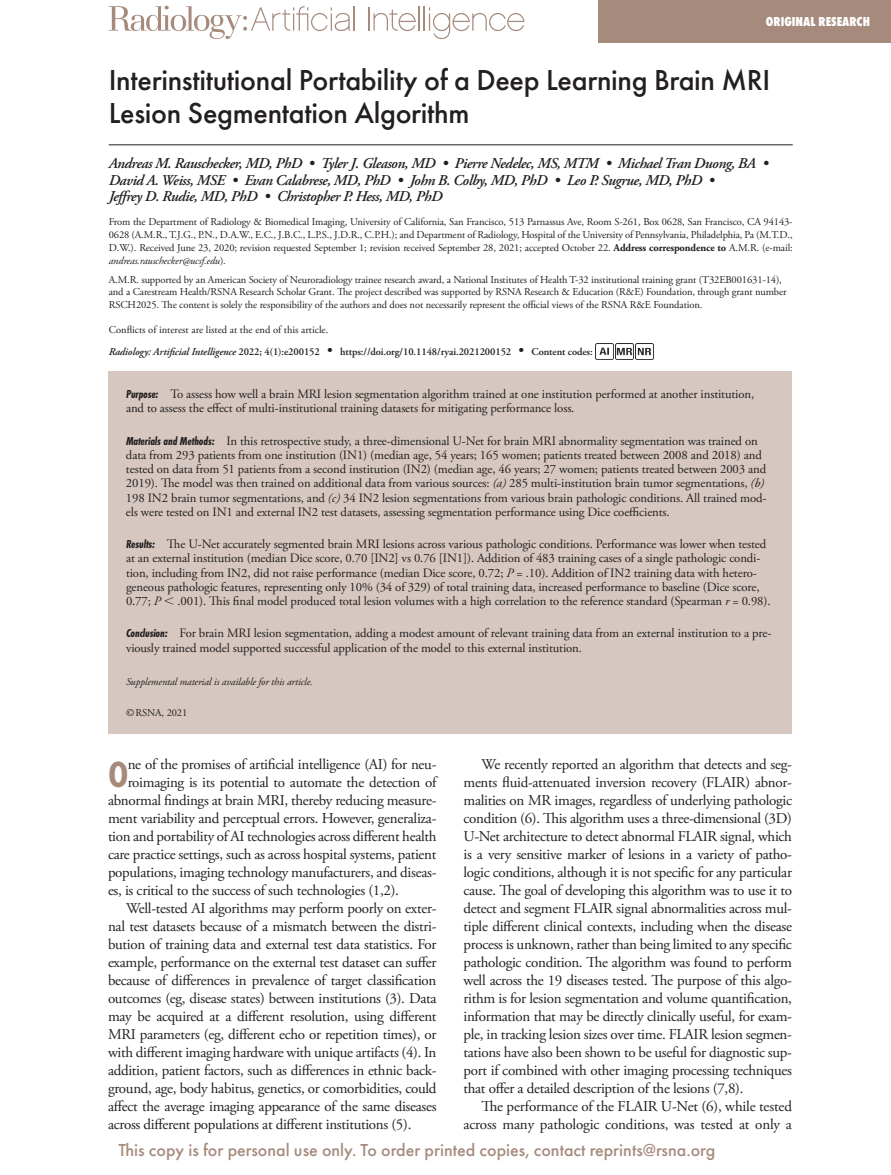
<style>
.page{position:relative;width:891px;height:1175px;background:#fff}
.page>*{position:absolute;margin:0;border:0;box-sizing:border-box;transform-origin:0 0}
.t1{font:700 37.8px "Futura PT Cond";color:#a68b7d}
.t2{font:500 30px/33px "Futura PT";letter-spacing:-.01em;color:#231f20}
.t3{font:500 18px "Futura PT";color:#a68b7d}
.t4{font:15px/18px "Adobe Garamond Pro";letter-spacing:-.02em;color:#231f20;text-align:justify}
.t5{font:italic 600 15px/16.5px "Adobe Garamond Pro";letter-spacing:-.03em;color:#231f20}
.t6{font:800 13.5px "Futura PT Cond";color:#fff}
.t7{font:12.75px/14.2px "Adobe Garamond Pro";letter-spacing:-.01em;color:#231f20}
.t8{font:10.5px/12.8px "Adobe Garamond Pro";letter-spacing:-.01em;color:#231f20;text-align:justify}
.t9{font:600 10.5px/22.5px "Adobe Garamond Pro";letter-spacing:-.01em;color:#231f20}
.t10{font:italic 10.5px "Adobe Garamond Pro";letter-spacing:-.01em;color:#231f20}
.s1{font-weight:700}
.s2{font-style:italic}
.s3{font-weight:400}
.s4{font-weight:400;font-size:15px}
.s5{font-family:"Futura PT Cond";font-weight:700;font-style:italic;font-size:12px}
.s6{font-family:"Universal Greekwith Math Pi"}
</style>
<div class="page">
<div style="left:599px;top:0;width:292px;height:42px;background:#a68b7d"></div>
<svg style="left:369px;top:7px;width:47px;height:24px"></svg>
<hr style="left:418px;top:6px;width:2px;height:25px;background:#a68b7d">
<svg style="left:424px;top:6px;width:100px;height:33px"></svg>
<svg style="left:109px;top:6px;width:246px;height:33px"></svg>
<div style="left:108px;top:371px;width:684px;height:362px;background:#d6c8c1"></div>
<hr style="left:109px;top:144px;width:684px;height:1px;background:#231f20">
<img style="left:595px;top:343px;width:18px;height:17px">
<img style="left:615px;top:343px;width:18px;height:17px">
<img style="left:636px;top:343px;width:18px;height:17px">
<p class="t6" style="left:766px;top:14px;width:106px">ORIGINAL RESEARCH</p>
<h2 class="t2" style="left:109px;top:64px;width:663px">Interinstitutional Portability of a Deep Learning Brain MRI<br>Lesion Segmentation Algorithm</h2>
<p class="t5" style="left:109px;top:156px;width:661px">Andreas M. Rauschecker, MD, PhD • Tyler J. Gleason, MD • Pierre Nedelec, MS, MTM • Michael Tran Duong, BA •<br>David A. Weiss, MSE • Evan Calabrese, MD, PhD • John B. Colby, MD, PhD • Leo P. Sugrue, MD, PhD •<br>Jeffrey D. Rudie, MD, PhD • Christopher P. Hess, MD, PhD</p>
<p class="t8" style="left:109px;top:216px;width:686px">From the Department of Radiology &amp; Biomedical Imaging, University of California, San Francisco, 513 Parnassus Ave, Room S-261, Box 0628, San Francisco, CA 94143- 0628 (A.M.R., T.J.G., P.N., D.A.W., E.C., J.B.C., L.P.S., J.D.R., C.P.H.); and Department of Radiology, Hospital of the University of Pennsylvania, Philadelphia, Pa (M.T.D., D.W.). Received June 23, 2020; revision requested September 1; revision received September 28, 2021; accepted October 22. <span class="s1">Address correspondence to</span> A.M.R. (e-mail: <span class="s2">andreas.rauschecker@ucsf.edu</span>).</p>
<p class="t8" style="left:109px;top:273px;width:679px;text-align:left">A.M.R. supported by an American Society of Neuroradiology trainee research award, a National Institutes of Health T-32 institutional training grant (T32EB001631-14), and a Carestream Health/RSNA Research Scholar Grant. The project described was supported by RSNA Research &amp; Education (R&amp;E) Foundation, through grant number<br>RSCH2025. The content is solely the responsibility of the authors and does not necessarily represent the official views of the RSNA R&amp;E Foundation.</p>
<p class="t9" style="left:109px;top:318px;width:486px"><span class="s3">Conflicts of interest are listed at the end of this article.<br></span><span class="s2">Radiology: Artificial Intelligence</span> 2022; 4(1):e200152 <span class="s4">•</span> https://doi.org/10.1148/ryai.2021200152 <span class="s4">•</span> Content codes:</p>
<p class="t7" style="left:126px;top:387px;width:630px"><span class="s5">Purpose:</span> To assess how well a brain MRI lesion segmentation algorithm trained at one institution performed at another institution, and to assess the effect of multi-institutional training datasets for mitigating performance loss.</p>
<p class="t7" style="left:126px;top:434px;width:642px"><span class="s5">Materials and Methods:</span> In this retrospective study, a three-dimensional U-Net for brain MRI abnormality segmentation was trained on data from 293 patients from one institution (IN1) (median age, 54 years; 165 women; patients treated between 2008 and 2018) and tested on data from 51 patients from a second institution (IN2) (median age, 46 years; 27 women; patients treated between 2003 and 2019). The model was then trained on additional data from various sources: <span class="s2">(a)</span> 285 multi-institution brain tumor segmentations, <span class="s2">(b)<br></span>198 IN2 brain tumor segmentations, and <span class="s2">(c)</span> 34 IN2 lesion segmentations from various brain pathologic conditions. All trained mod&shy;els were tested on IN1 and external IN2 test datasets, assessing segmentation performance using Dice coefficients.</p>
<p class="t7" style="left:126px;top:537px;width:646px"><span class="s5">Results:</span> The U-Net accurately segmented brain MRI lesions across various pathologic conditions. Performance was lower when tested at an external institution (median Dice score, 0.70 [IN2] vs 0.76 [IN1]). Addition of 483 training cases of a single pathologic condi&shy;tion, including from IN2, did not raise performance (median Dice score, 0.72; <span class="s2">P</span> = .10). Addition of IN2 training data with hetero&shy;geneous pathologic features, representing only 10% (34 of 329) of total training data, increased performance to baseline (Dice score, 0.77; <span class="s2">P</span> <span class="s6">,</span> .001). This final model produced total lesion volumes with a high correlation to the reference standard (Spearman <span class="s2">r</span> = 0.98).</p>
<p class="t7" style="left:126px;top:627px;width:647px"><span class="s5">Conclusion:</span> For brain MRI lesion segmentation, adding a modest amount of relevant training data from an external institution to a pre&shy;viously trained model supported successful application of the model to this external institution.</p>
<p class="t10" style="left:126px;top:675px;width:188px">Supplemental material is available for this article.</p>
<p class="t8" style="left:126px;top:706px;width:63px">©RSNA, 2021</p>
<h1 class="t1" style="left:108px;top:752px;width:22px">O</h1>
<p class="t4" style="left:128px;top:755px;width:310px">ne of the promises of artificial intelligence (AI) for neu-</p>
<p class="t4" style="left:463px;top:755px;width:330px;text-indent:18px">We recently reported an algorithm that detects and seg&shy;ments fluid-attenuated inversion recovery (FLAIR) abnor&shy;malities on MR images, regardless of underlying pathologic condition (6). This algorithm uses a three-dimensional (3D)<br>U-Net architecture to detect abnormal FLAIR signal, which is a very sensitive marker of lesions in a variety of patho&shy;logic conditions, although it is not specific for any particular cause. The goal of developing this algorithm was to use it to detect and segment FLAIR signal abnormalities across mul&shy;tiple different clinical contexts, including when the disease process is unknown, rather than being limited to any specific pathologic condition. The algorithm was found to perform well across the 19 diseases tested. The purpose of this algo&shy;rithm is for lesion segmentation and volume quantification, information that may be directly clinically useful, for exam&shy;ple, in tracking lesion sizes over time. FLAIR lesion segmen&shy;tations have also been shown to be useful for diagnostic sup&shy;port if combined with other imaging processing techniques that offer a detailed description of the lesions (7,8).</p>
<p class="t4" style="left:463px;top:1097px;width:330px;text-align:right">The performance of the FLAIR U-Net (6), while tested across many pathologic conditions, was tested at only a</p>
<p class="t3" style="left:118px;top:1139px;width:598px">This copy is for personal use only. To order printed copies, contact reprints@rsna.org</p>
<p class="t4" style="left:128px;top:773px;width:310px">roimaging is its potential to automate the detection of</p>
<p class="t4" style="left:108px;top:791px;width:330px">abnormal findings at brain MRI, thereby reducing measure-</p>
<p class="t4" style="left:108px;top:809px;width:330px">ment variability and perceptual errors. However, generaliza-</p>
<p class="t4" style="left:108px;top:827px;width:330px">tion and portability of AI technologies across different health</p>
<p class="t4" style="left:108px;top:845px;width:330px">care practice settings, such as across hospital systems, patient</p>
<p class="t4" style="left:108px;top:863px;width:330px">populations, imaging technology manufacturers, and diseas-</p>
<p class="t4" style="left:108px;top:881px;width:293px">es, is critical to the success of such technologies (1,2).</p>
<p class="t4" style="left:126px;top:899px;width:312px">Well-tested AI algorithms may perform poorly on exter-</p>
<p class="t4" style="left:108px;top:917px;width:330px">nal test datasets because of a mismatch between the distri-</p>
<p class="t4" style="left:108px;top:935px;width:330px">bution of training data and external test data statistics. For</p>
<p class="t4" style="left:108px;top:953px;width:330px">example, performance on the external test dataset can suffer</p>
<p class="t4" style="left:108px;top:971px;width:330px">because of differences in prevalence of target classification</p>
<p class="t4" style="left:108px;top:989px;width:330px">outcomes (eg, disease states) between institutions (3). Data</p>
<p class="t4" style="left:108px;top:1007px;width:330px">may be acquired at a different resolution, using different</p>
<p class="t4" style="left:108px;top:1025px;width:330px">MRI parameters (eg, different echo or repetition times), or</p>
<p class="t4" style="left:108px;top:1043px;width:330px">with different imaging hardware with unique artifacts (4). In</p>
<p class="t4" style="left:108px;top:1061px;width:330px">addition, patient factors, such as differences in ethnic back-</p>
<p class="t4" style="left:108px;top:1079px;width:330px">ground, age, body habitus, genetics, or comorbidities, could</p>
<p class="t4" style="left:108px;top:1097px;width:330px">affect the average imaging appearance of the same diseases</p>
<p class="t4" style="left:108px;top:1115px;width:305px">across different populations at different institutions (5).</p>
</div>
